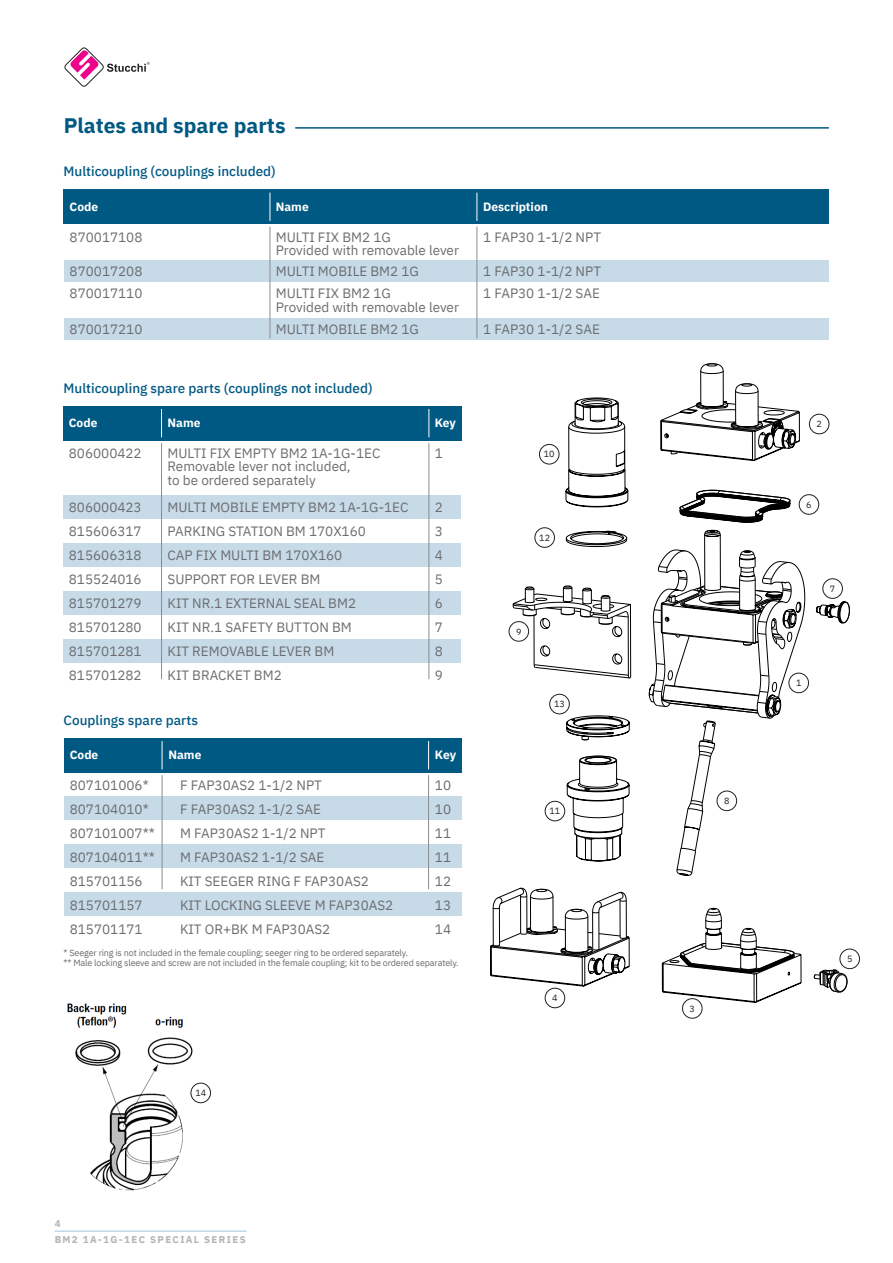
<style>
.page{position:relative;width:893px;height:1263px;background:#fff}
.page>*{position:absolute;margin:0;border:0;box-sizing:border-box;transform-origin:0 0}
.t1{font:700 21px "IBM Plex Sans";color:#005983}
.t2{font:13.5px/24px "IBM Plex Sans";color:#6c6d70}
.t3{font:500 13.5px "IBM Plex Sans";color:#005983}
.t4{font:700 12px "IBM Plex Sans";color:#fff}
.t5{font:700 9.75px "IBM Plex Sans";letter-spacing:.14em;color:#b2b3b7}
.t6{font:9px/10.8px "IBM Plex Sans";letter-spacing:-.015em;color:#6c6d70}
.t7{font:9px "IBM Plex Sans";color:#231f20}
</style>
<div class="page">
<img style="left:68px;top:1003px;width:143px;height:188px">
<div style="left:63px;top:495px;width:397px;height:24px;background:#c6dae8"></div>
<div style="left:63px;top:543px;width:397px;height:24px;background:#c6dae8"></div>
<div style="left:63px;top:639px;width:397px;height:24px;background:#c6dae8"></div>
<div style="left:63px;top:591px;width:397px;height:24px;background:#c6dae8"></div>
<div style="left:64px;top:796px;width:397px;height:24px;background:#c6dae8"></div>
<div style="left:64px;top:844px;width:397px;height:24px;background:#c6dae8"></div>
<div style="left:64px;top:892px;width:397px;height:24px;background:#c6dae8"></div>
<hr style="left:296px;top:127px;width:532px;height:2px;background:#005983">
<div style="left:63px;top:406px;width:398px;height:34px;background:#005983"></div>
<div style="left:64px;top:738px;width:397px;height:34px;background:#005983"></div>
<hr style="left:161px;top:443px;width:1px;height:236px;background:#8a8c8f">
<hr style="left:429px;top:443px;width:1px;height:236px;background:#8a8c8f">
<svg style="left:161px;top:409px;width:1px;height:28px"></svg>
<svg style="left:429px;top:409px;width:1px;height:28px"></svg>
<hr style="left:162px;top:775px;width:1px;height:114px;background:#8a8c8f">
<hr style="left:428px;top:775px;width:1px;height:114px;background:#8a8c8f">
<svg style="left:162px;top:741px;width:1px;height:28px"></svg>
<svg style="left:428px;top:741px;width:1px;height:28px"></svg>
<div style="left:64px;top:260px;width:765px;height:22px;background:#c6dae8"></div>
<div style="left:64px;top:318px;width:765px;height:22px;background:#c6dae8"></div>
<div style="left:64px;top:190px;width:765px;height:34px;background:#005983"></div>
<hr style="left:270px;top:227px;width:1px;height:111px;background:#8a8c8f">
<svg style="left:270px;top:193px;width:1px;height:28px"></svg>
<hr style="left:477px;top:227px;width:1px;height:111px;background:#8a8c8f">
<svg style="left:477px;top:193px;width:1px;height:28px"></svg>
<hr style="left:55px;top:1231px;width:192px;height:1px;background:#a3c4d9">
<svg style="left:65px;top:47px;width:85px;height:40px"></svg>
<div style="left:545px;top:988px;width:20px;height:20px;border:1px solid #231f20;border-radius:50%"></div>
<div style="left:190px;top:1083px;width:21px;height:20px;border:1px solid #231f20;border-radius:50%"></div>
<div style="left:682px;top:998px;width:20px;height:21px;border:1px solid #231f20;border-radius:50%"></div>
<div style="left:839px;top:948px;width:21px;height:21px;border:1px solid #231f20;border-radius:50%"></div>
<svg style="left:537px;top:363px;width:313px;height:257px"></svg>
<svg style="left:490px;top:531px;width:84px;height:446px"></svg>
<svg style="left:492px;top:887px;width:287px;height:116px"></svg>
<svg style="left:574px;top:402px;width:274px;height:591px"></svg>
<h1 class="t1" style="left:64px;top:109px;width:223px">Plates and spare parts</h1>
<p class="t3" style="left:64px;top:161px;width:214px">Multicoupling (couplings included)</p>
<p class="t4" style="left:70px;top:197px;width:30px">Code</p>
<p class="t4" style="left:276px;top:197px;width:34px">Name</p>
<p class="t4" style="left:483px;top:197px;width:66px">Description</p>
<p class="t2" style="left:70px;top:224px;width:74px">870017108</p>
<p class="t2" style="left:483px;top:224px;width:119px">1 FAP30 1-1/2 NPT</p>
<p class="t2" style="left:276px;top:229px;width:185px;line-height:13.5px">MULTI FIX BM2 1G<br>Provided with removable lever</p>
<p class="t2" style="left:276px;top:286px;width:185px;line-height:13.5px">MULTI FIX BM2 1G<br>Provided with removable lever</p>
<p class="t2" style="left:483px;top:258px;width:119px">1 FAP30 1-1/2 NPT</p>
<p class="t2" style="left:70px;top:258px;width:74px">870017208</p>
<p class="t2" style="left:276px;top:258px;width:145px">MULTI MOBILE BM2 1G</p>
<p class="t2" style="left:483px;top:280px;width:118px">1 FAP30 1-1/2 SAE</p>
<p class="t2" style="left:70px;top:280px;width:74px">870017110</p>
<p class="t2" style="left:70px;top:316px;width:74px">870017210</p>
<p class="t2" style="left:276px;top:316px;width:145px">MULTI MOBILE BM2 1G</p>
<p class="t3" style="left:64px;top:377px;width:310px">Multicoupling spare parts (couplings not included)</p>
<p class="t4" style="left:69px;top:413px;width:30px">Code</p>
<p class="t4" style="left:168px;top:413px;width:34px">Name</p>
<p class="t4" style="left:435px;top:413px;width:23px">Key</p>
<p class="t2" style="left:483px;top:316px;width:118px">1 FAP30 1-1/2 SAE</p>
<p class="t2" style="left:69px;top:440px;width:74px">806000422</p>
<p class="t2" style="left:168px;top:445px;width:214px;line-height:13.5px">MULTI FIX EMPTY BM2 1A-1G-1EC<br>Removable lever not included,<br>to be ordered separately</p>
<p class="t2" style="left:435px;top:440px;width:10px">1</p>
<p class="t7" style="left:544px;top:447px;width:12px">10</p>
<p class="t2" style="left:69px;top:494px;width:74px;text-align:justify">806000423<br>815606317<br>815606318<br>815524016<br>815701279<br>815701280<br>815701281<br>815701282</p>
<p class="t2" style="left:168px;top:494px;width:242px">MULTI MOBILE EMPTY BM2 1A-1G-1EC<br>PARKING STATION BM 170X160<br>CAP FIX MULTI BM 170X160<br>SUPPORT FOR LEVER BM<br>KIT NR.1 EXTERNAL SEAL BM2<br>KIT NR.1 SAFETY BUTTON BM<br>KIT REMOVABLE LEVER BM<br>KIT BRACKET BM2</p>
<p class="t2" style="left:435px;top:494px;width:10px;text-align:justify">2<br>3<br>4<br>5<br>6<br>7<br>8<br>9</p>
<p class="t3" style="left:64px;top:710px;width:136px">Couplings spare parts</p>
<p class="t4" style="left:70px;top:745px;width:30px">Code</p>
<p class="t2" style="left:70px;top:772px;width:87px">807101006*<br>807104010*<br>807101007**<br>807104011**<br>815701156<br>815701157<br>815701171</p>
<p class="t4" style="left:168px;top:745px;width:34px">Name</p>
<p class="t4" style="left:435px;top:745px;width:23px">Key</p>
<p class="t2" style="left:180px;top:772px;width:215px">F FAP30AS2 1-1/2 NPT<br>F FAP30AS2 1-1/2 SAE<br>M FAP30AS2 1-1/2 NPT<br>M FAP30AS2 1-1/2 SAE<br>KIT SEEGER RING F FAP30AS2<br>KIT LOCKING SLEEVE M FAP30AS2<br>KIT OR+BK M FAP30AS2</p>
<p class="t2" style="left:435px;top:772px;width:18px;text-align:justify">10<br>10<br>11<br>11<br>12<br>13<br>14</p>
<p class="t6" style="left:64px;top:946px;width:397px">* Seeger ring is not included in the female coupling; seeger ring to be ordered separately.<br>** Male locking sleeve and screw are not included in the female coupling; kit to be ordered separately.</p>
<p class="t5" style="left:55px;top:1215px;width:7px">4</p>
<p class="t7" style="left:195px;top:1086px;width:12px">14</p>
<p class="t5" style="left:55px;top:1231px;width:193px">BM2 1A-1G-1EC SPECIAL SERIES</p>
<p class="t7" style="left:539px;top:531px;width:12px">12</p>
<p class="t7" style="left:516px;top:624px;width:7px">9</p>
<p class="t7" style="left:554px;top:697px;width:12px">13</p>
<p class="t7" style="left:549px;top:804px;width:12px">11</p>
<p class="t7" style="left:552px;top:991px;width:7px">4</p>
<p class="t7" style="left:724px;top:794px;width:7px">8</p>
<p class="t7" style="left:690px;top:1001px;width:7px">3</p>
<p class="t7" style="left:816px;top:417px;width:7px">2</p>
<p class="t7" style="left:806px;top:498px;width:7px">6</p>
<p class="t7" style="left:830px;top:582px;width:7px">7</p>
<p class="t7" style="left:796px;top:676px;width:7px">1</p>
<p class="t7" style="left:847px;top:952px;width:7px">5</p>
</div>
